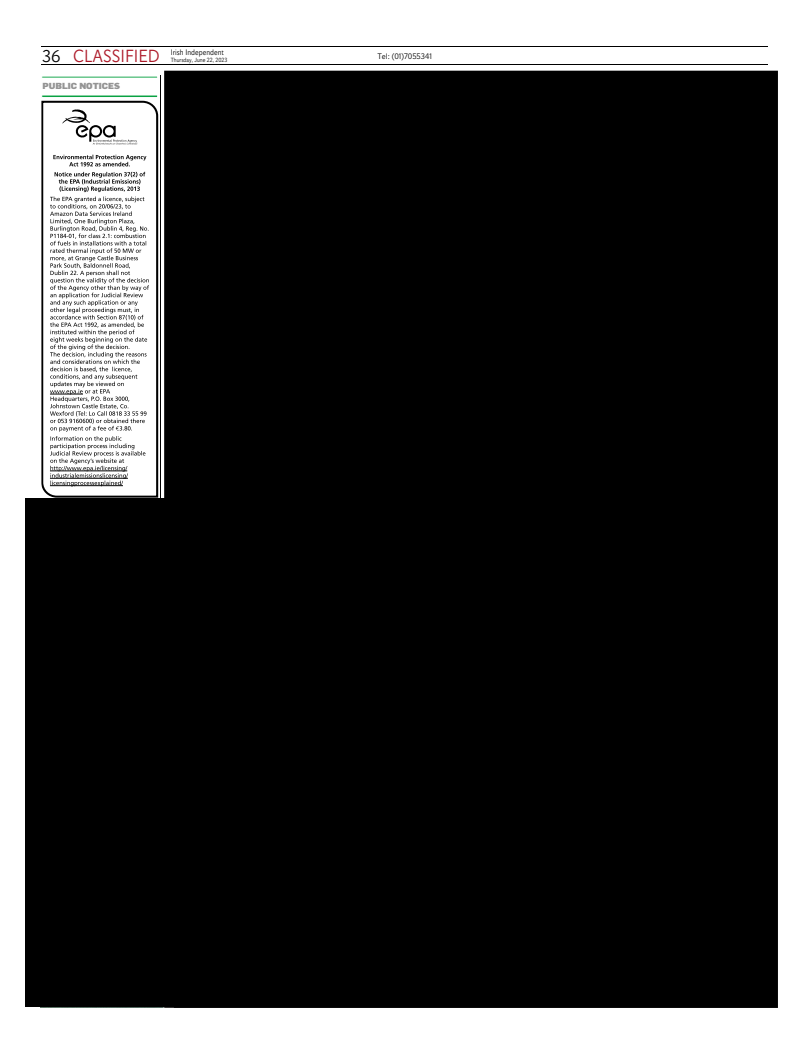
<style>
.page{position:relative;width:806px;height:1050px;background:#fff}
.page>*{position:absolute;margin:0;border:0;box-sizing:border-box;transform-origin:0 0}
.t1{font:900 8.6px "Flama";color:#949494;scale:1.07 1}
.t2{font:300 8px "Nuacht Sans";color:#000;scale:.91 1}
.t3{font:300 8px "Nuacht Sans";color:#000}
.t4{font:300 6px "Nuacht Sans";color:#000;scale:.92 1}
.s1{font-size:17px}
.s2{font-size:17.5px;color:#ad1b2a}
</style>
<div class="page">
<hr style="left:41px;top:47px;width:727px;height:1px;background:#000">
<hr style="left:41px;top:65px;width:727px;height:1px;background:#000">
<svg style="left:41px;top:100px;width:118px;height:399px"></svg>
<svg style="left:50px;top:155px;width:99px;height:331px"></svg>
<hr style="left:42px;top:77px;width:116px;height:1px;background:#009f3c">
<hr style="left:42px;top:95px;width:116px;height:2px;background:#009f3c">
<div style="left:41px;top:75px;width:117px;height:23px;border:1px solid #fff"></div>
<hr style="left:160px;top:75px;width:1px;height:424px;background:#000">
<div style="left:164px;top:71px;width:614px;height:937px;background:#000"></div>
<div style="left:25px;top:499px;width:149px;height:508px;background:#000"></div>
<p class="t2" style="left:42px;top:48px;width:201px"><span class="s1">36</span> <span class="s2">CLASSIFIED</span> Irish Independent</p>
<p class="t4" style="left:171px;top:56px;width:63px">Thursday, June 22, 2023</p>
<p class="t3" style="left:377px;top:52px;width:56px">Tel: (01)7055341</p>
<p class="t1" style="left:43px;top:81px;width:74px">PUBLIC NOTICES</p>
</div>
